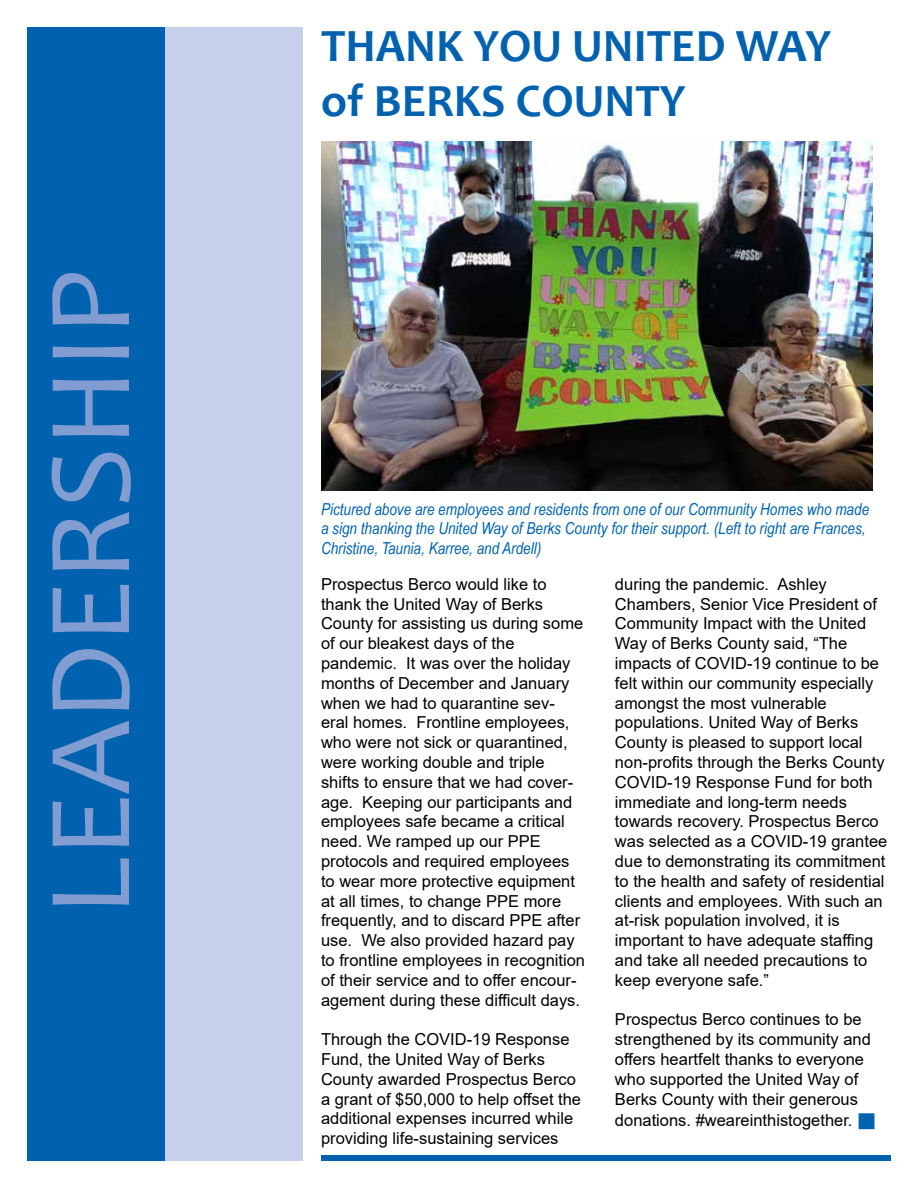
<style>
.page{position:relative;width:918px;height:1188px;background:#fff}
.page>*{position:absolute;margin:0;border:0;box-sizing:border-box;transform-origin:0 0}
.t1{font:120px "Candara";color:#819dd1}
.t2{font:700 46.5px/55.8px "Candara";color:#0062af}
.t3{font:16.5px/19.8px "Arial";color:#000}
.t4{font:italic 16.5px/19.8px "Arial Narrow";color:#0062af}
</style>
<div class="page">
<div style="left:27px;top:27px;width:138px;height:1134px;background:#0062af"></div>
<div style="left:859px;top:1113px;width:15px;height:16px;background:#0062af"></div>
<div style="left:165px;top:27px;width:138px;height:1134px;background:#c7d1eb"></div>
<div style="left:321px;top:1155px;width:570px;height:6px;background:#0062af"></div>
<img style="left:322px;top:141px;width:550px;height:349px">
<h1 class="t1" style="left:15px;top:916px;width:648px;rotate:-90deg">LEADERSHIP</h1>
<h2 class="t2" style="left:321px;top:17px;width:512px">THANK YOU UNITED WAY of BERKS COUNTY</h2>
<p class="t4" style="left:321px;top:498px;width:550px">Pictured above are employees and residents from one of our Community Homes who made a sign thanking the United Way of Berks County for their support. (Left to right are Frances,<br>Christine, Taunia, Karree, and Ardell)</p>
<p class="t3" style="left:321px;top:574px;width:266px">Prospectus Berco would like to thank the United Way of Berks<br>County for assisting us during some of our bleakest days of the pandemic. It was over the holiday months of December and January when we had to quarantine sev&shy;eral homes. Frontline employees, who were not sick or quarantined, were working double and triple shifts to ensure that we had cover&shy;age. Keeping our participants and employees safe became a critical need. We ramped up our PPE protocols and required employees to wear more protective equipment at all times, to change PPE more frequently, and to discard PPE after use. We also provided hazard pay to frontline employees in recognition of their service and to offer encour&shy;agement during these difficult days.</p>
<p class="t3" style="left:321px;top:1029px;width:262px">Through the COVID-19 Response Fund, the United Way of Berks County awarded Prospectus Berco a grant of $50,000 to help offset the additional expenses incurred while providing life-sustaining services</p>
<p class="t3" style="left:615px;top:574px;width:274px">during the pandemic. Ashley Chambers, Senior Vice President of Community Impact with the United Way of Berks County said, “The impacts of COVID-19 continue to be felt within our community especially amongst the most vulnerable populations. United Way of Berks County is pleased to support local non-profits through the Berks County COVID-19 Response Fund for both immediate and long-term needs towards recovery. Prospectus Berco was selected as a COVID-19 grantee due to demonstrating its commitment to the health and safety of residential clients and employees. With such an at-risk population involved, it is important to have adequate staffing and take all needed precautions to keep everyone safe.”</p>
<p class="t3" style="left:615px;top:1010px;width:257px">Prospectus Berco continues to be strengthened by its community and offers heartfelt thanks to everyone who supported the United Way of Berks County with their generous</p>
<p class="t3" style="left:615px;top:1110px;width:239px">donations. #weareinthistogether.</p>
</div>
